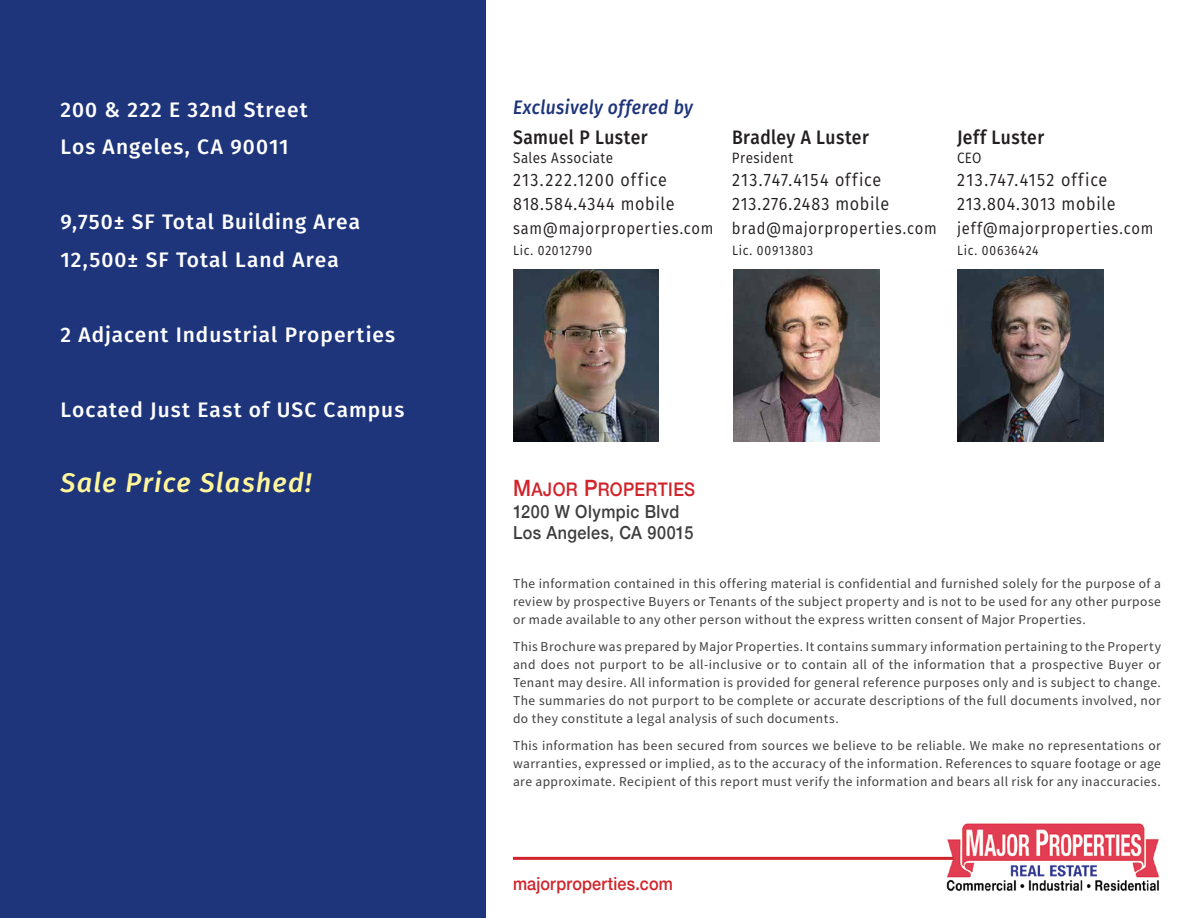
<style>
.page{position:relative;width:1188px;height:918px;background:#fff}
.page>*{position:absolute;margin:0;border:0;box-sizing:border-box;transform-origin:0 0}
.t1{font:500 27px "Fira Sans";letter-spacing:.025em;color:#fff}
.t2{font:italic 500 27px "Fira Sans";letter-spacing:.045em;color:#fff79a}
.t3{font:500 21px/37.5px "Fira Sans";letter-spacing:.05em;color:#fff}
.t4{font:500 19.5px "Fira Sans";letter-spacing:.025em;color:#231f20;scale:.9 1}
.t5{font:italic 500 19.5px "Fira Sans";letter-spacing:.02em;color:#1e357c;scale:.9 1}
.t6{font:500 18.75px "Helvetica Neue";letter-spacing:.025em;color:#d1232a;scale:.9 1}
.t7{font:18px "Fira Sans";letter-spacing:.05em;color:#231f20;scale:.9 1}
.t8{font:500 18px/21.6px "Helvetica Neue";letter-spacing:.025em;color:#3e3e3f;scale:.9 1}
.t9{font:500 18px "Helvetica Neue";letter-spacing:.01em;color:#d1232a;scale:.9 1}
.t10{font:18px "Fira Sans";letter-spacing:.08em;color:#231f20;scale:.9 1}
.t11{font:18px "Fira Sans";letter-spacing:.07em;color:#231f20;scale:.9 1}
.t12{font:16.5px "Fira Sans";letter-spacing:.05em;color:#231f20;scale:.9 1}
.t13{font:15px "Fira Sans";letter-spacing:.03em;color:#231f20;scale:.9 1}
.t14{font:13.5px/18px "Source Sans Variable";letter-spacing:.035em;color:#3e3e3f;text-align:justify}
.t15{font:13.5px "Fira Sans";letter-spacing:.065em;color:#231f20;scale:.9 1}
.s1{font-size:22.5px}
</style>
<div class="page">
<img style="left:945px;top:823px;width:214px;height:68px">
<hr style="left:513px;top:857px;width:441px;height:3px;background:#d1232a">
<div style="left:0;top:0;width:486px;height:918px;background:#1e357c"></div>
<img style="left:733px;top:270px;width:146px;height:171px">
<img style="left:513px;top:270px;width:146px;height:171px">
<img style="left:958px;top:270px;width:146px;height:171px">
<h2 class="t3" style="left:60px;top:89px;width:249px">200 &amp; 222 E 32nd Street<br>Los Angeles, CA 90011</h2>
<h1 class="t1" style="left:75px;top:196px;width:285px">Los Angeles, CA 90007</h1>
<h2 class="t3" style="left:60px;top:202px;width:301px">9,750± SF Total Building Area<br>12,500± SF Total Land Area</h2>
<h1 class="t1" style="left:75px;top:308px;width:237px">27,900± SF of Land</h1>
<h2 class="t3" style="left:60px;top:314px;width:336px">2 Adjacent Industrial Properties</h2>
<h1 class="t1" style="left:75px;top:383px;width:284px">Purchase Opportunity</h1>
<h2 class="t3" style="left:60px;top:389px;width:345px">Located Just East of USC Campus</h2>
<h1 class="t2" style="left:60px;top:461px;width:253px">Sale Price Slashed!</h1>
<h3 class="t5" style="left:513px;top:91px;width:201px">Exclusively offered by</h3>
<h3 class="t4" style="left:513px;top:121px;width:151px">Samuel P Luster</h3>
<h3 class="t4" style="left:732px;top:121px;width:154px">Bradley A Luster</h3>
<h3 class="t4" style="left:957px;top:121px;width:98px">Jeff Luster</h3>
<p class="t13" style="left:513px;top:147px;width:113px">Sales Associate</p>
<p class="t13" style="left:732px;top:147px;width:70px">President</p>
<p class="t13" style="left:957px;top:147px;width:29px">CEO</p>
<h3 class="t10" style="left:513px;top:166px;width:172px">213.222.1200 office</h3>
<h3 class="t7" style="left:732px;top:166px;width:167px">213.747.4154 office</h3>
<h3 class="t11" style="left:957px;top:166px;width:169px">213.747.4152 office</h3>
<h3 class="t7" style="left:513px;top:190px;width:181px">818.584.4344 mobile</h3>
<h3 class="t7" style="left:732px;top:190px;width:176px">213.276.2483 mobile</h3>
<h3 class="t7" style="left:957px;top:190px;width:178px">213.804.3013 mobile</h3>
<p class="t12" style="left:513px;top:216px;width:713px">sam@majorproperties.com brad@majorproperties.com jeff@majorproperties.com</p>
<p class="t15" style="left:513px;top:240px;width:89px">Lic. 02012790</p>
<p class="t15" style="left:732px;top:240px;width:92px">Lic. 00913803</p>
<p class="t15" style="left:957px;top:240px;width:92px">Lic. 00636424</p>
<h3 class="t6" style="left:513px;top:475px;width:204px"><span class="s1">M</span>AJOR <span class="s1">P</span>ROPERTIES</h3>
<h3 class="t8" style="left:513px;top:499px;width:202px">1200 W Olympic Blvd<br>Los Angeles, CA 90015</h3>
<p class="t14" style="left:513px;top:575px;width:649px">The information contained in this offering material is confidential and furnished solely for the purpose of a review by prospective Buyers or Tenants of the subject property and is not to be used for any other purpose or made available to any other person without the express written consent of Major Properties.</p>
<p class="t14" style="left:513px;top:638px;width:649px">This Brochure was prepared by Major Properties. It contains summary information pertaining to the Property and does not purport to be all-inclusive or to contain all of the information that a prospective Buyer or Tenant may desire. All information is provided for general reference purposes only and is subject to change.<br>The summaries do not purport to be complete or accurate descriptions of the full documents involved, nor do they constitute a legal analysis of such documents.</p>
<p class="t14" style="left:513px;top:737px;width:649px">This information has been secured from sources we believe to be reliable. We make no representations or warranties, expressed or implied, as to the accuracy of the information. References to square footage or age are approximate. Recipient of this report must verify the information and bears all risk for any inaccuracies.</p>
<h3 class="t9" style="left:513px;top:869px;width:179px">majorproperties.com</h3>
</div>
